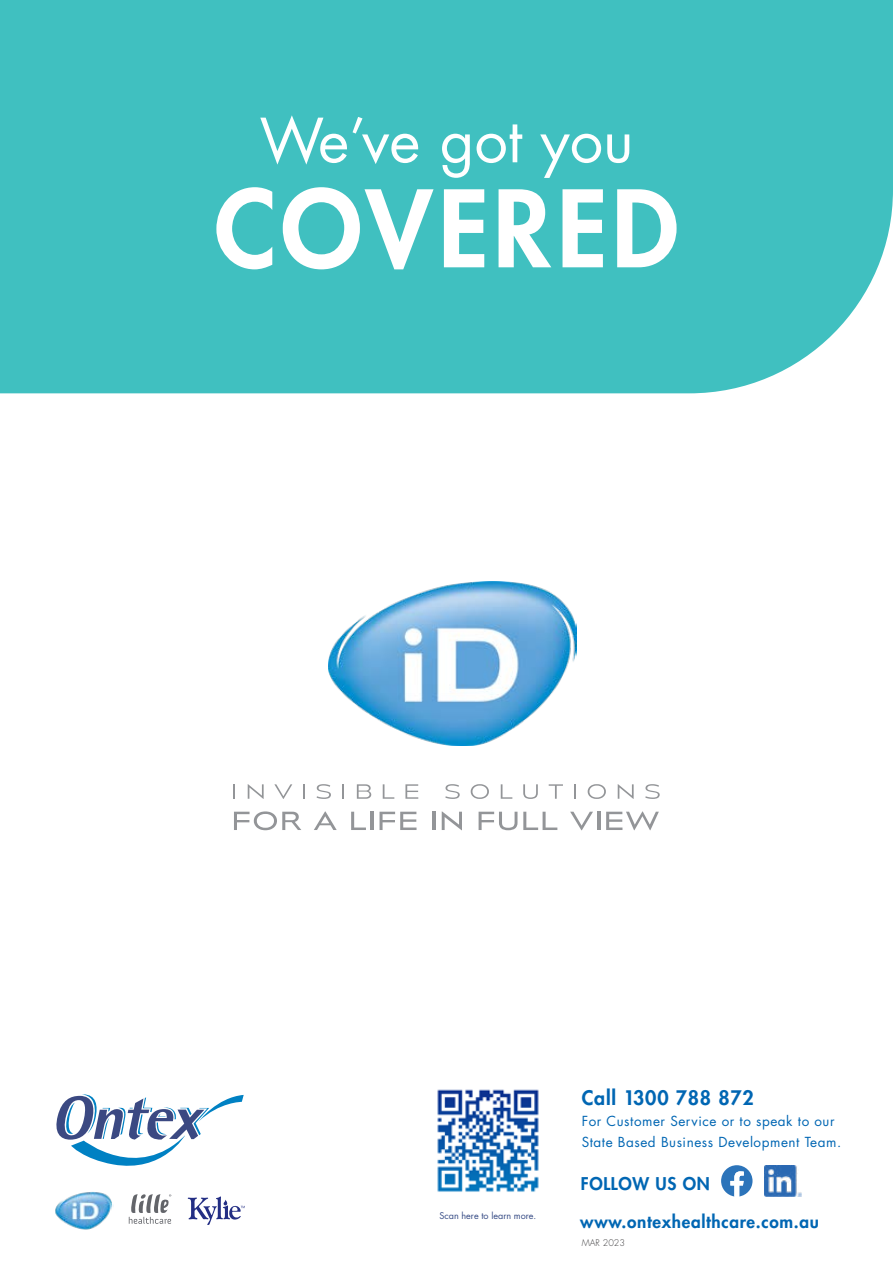
<style>
.page{position:relative;width:893px;height:1263px;background:#fff}
.page>*{position:absolute;margin:0;border:0;box-sizing:border-box;transform-origin:0 0}
.t1{font:800 103.5px "Futura Std";letter-spacing:.04em;color:#fff}
.t2{font:59.25px "Futura Std";color:#fff}
.t3{font:800 19.5px "Futura Std";letter-spacing:.04em;color:#0066b3}
.t4{font:800 17.1px "Futura Std";letter-spacing:.04em;color:#0066b3}
.t5{font:13.5px/21px "Futura Std";letter-spacing:.04em;color:#0066b3}
.t6{font:9px "Futura Std";color:#354a84}
.t7{font:300 9px "Futura Std";color:#414042}
</style>
<div class="page">
<div style="left:0;top:0;width:893px;height:393px;background:#40c0c0"></div>
<svg style="left:721px;top:1165px;width:31px;height:32px"></svg>
<svg style="left:234px;top:811px;width:67px;height:19px"></svg>
<svg style="left:314px;top:811px;width:23px;height:19px"></svg>
<svg style="left:351px;top:812px;width:15px;height:18px"></svg>
<hr style="left:370px;top:812px;width:3px;height:18px;background:#939598">
<svg style="left:380px;top:812px;width:37px;height:18px"></svg>
<hr style="left:433px;top:812px;width:3px;height:18px;background:#939598">
<svg style="left:442px;top:811px;width:20px;height:19px"></svg>
<svg style="left:479px;top:812px;width:38px;height:18px"></svg>
<svg style="left:523px;top:812px;width:34px;height:18px"></svg>
<svg style="left:570px;top:812px;width:23px;height:18px"></svg>
<hr style="left:597px;top:812px;width:3px;height:18px;background:#939598">
<svg style="left:606px;top:811px;width:53px;height:19px"></svg>
<svg style="left:233px;top:784px;width:2px;height:15px"></svg>
<svg style="left:248px;top:784px;width:16px;height:15px"></svg>
<svg style="left:274px;top:784px;width:18px;height:15px"></svg>
<svg style="left:303px;top:784px;width:2px;height:15px"></svg>
<svg style="left:317px;top:784px;width:14px;height:15px"></svg>
<svg style="left:343px;top:784px;width:1px;height:15px"></svg>
<svg style="left:357px;top:784px;width:14px;height:15px"></svg>
<svg style="left:383px;top:784px;width:11px;height:15px"></svg>
<svg style="left:405px;top:784px;width:13px;height:15px"></svg>
<svg style="left:445px;top:784px;width:15px;height:15px"></svg>
<svg style="left:471px;top:784px;width:18px;height:15px"></svg>
<svg style="left:501px;top:784px;width:11px;height:15px"></svg>
<svg style="left:523px;top:784px;width:15px;height:15px"></svg>
<svg style="left:549px;top:784px;width:14px;height:15px"></svg>
<svg style="left:574px;top:784px;width:2px;height:15px"></svg>
<svg style="left:588px;top:784px;width:18px;height:15px"></svg>
<svg style="left:618px;top:784px;width:16px;height:15px"></svg>
<svg style="left:645px;top:784px;width:15px;height:15px"></svg>
<img style="left:329px;top:581px;width:248px;height:165px">
<img style="left:764px;top:1165px;width:37px;height:32px">
<img style="left:437px;top:1089px;width:102px;height:103px">
<svg style="left:188px;top:1196px;width:57px;height:29px"></svg>
<img style="left:55px;top:1192px;width:58px;height:38px">
<svg style="left:129px;top:1194px;width:42px;height:30px"></svg>
<svg style="left:56px;top:1094px;width:188px;height:72px"></svg>
<p class="t2" style="left:259px;top:103px;width:375px">We’ve got you</p>
<p class="t1" style="left:215px;top:164px;width:465px">COVERED</p>
<p class="t3" style="left:582px;top:1086px;width:174px">Call 1300 788 872</p>
<p class="t5" style="left:582px;top:1111px;width:261px">For Customer Service or to speak to our<br>State Based Business Development Team.</p>
<p class="t6" style="left:439px;top:1209px;width:98px">Scan here to learn more.</p>
<p class="t4" style="left:581px;top:1173px;width:131px">FOLLOW US ON</p>
<p class="t4" style="left:580px;top:1211px;width:240px">www.ontexhealthcare.com.au</p>
<p class="t7" style="left:582px;top:1237px;width:45px">MAR 2023</p>
</div>
